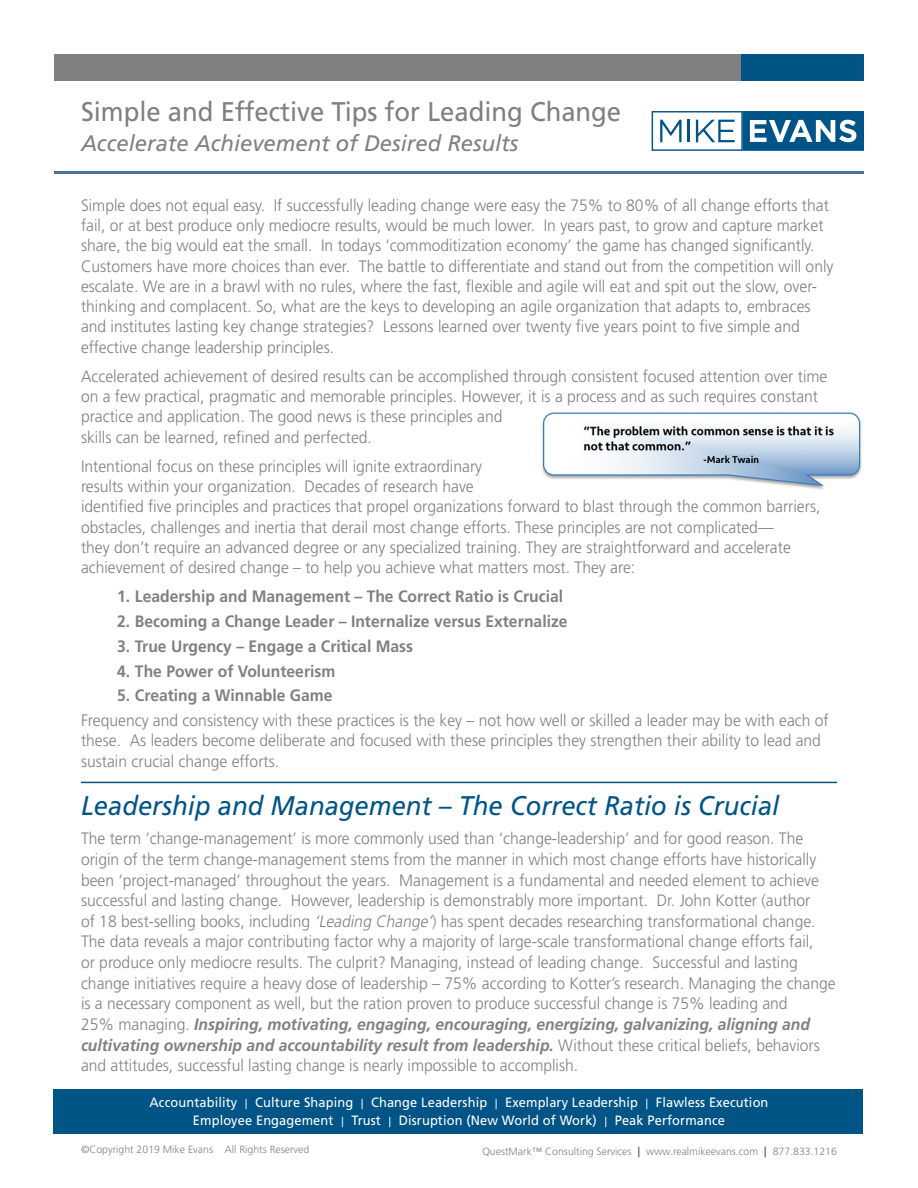
<style>
.page{position:relative;width:918px;height:1188px;background:#fff}
.page>*{position:absolute;margin:0;border:0;box-sizing:border-box;transform-origin:0 0}
.Header_with_rule{font:italic 27px "Frutiger";color:#015486;scale:.95 1}
.t1{font:27px "Frutiger";color:#808083;scale:.95 1}
.t2{font:italic 22.5px "Frutiger";color:#808083}
.Body{font:300 16.5px/20.2px "Frutiger";color:#808083;scale:.95 1}
.Lists{font:700 16.5px "Frutiger";color:#808083;scale:.95 1}
.t3{font:13.5px/18px "Frutiger";letter-spacing:.01em;color:#fff;text-align:center;scale:.95 1}
.t4{font:300 10.5px "Frutiger";color:#808083}
.s1{font-style:italic}
.s2{font-weight:700;font-style:italic}
.s3{font-weight:300}
.s4{font-size:13.5px;color:#015486}
</style>
<div class="page">
<div style="left:53px;top:1089px;width:810px;height:45px;background:#015486"></div>
<hr style="left:54px;top:171px;width:809px;height:3px;background:#4d6f9b">
<div style="left:54px;top:54px;width:810px;height:27px;background:#808083"></div>
<div style="left:742px;top:54px;width:122px;height:27px;background:#015486"></div>
<hr style="left:81px;top:782px;width:756px;height:1px;background:#015486">
<img style="left:541px;top:412px;width:321px;height:78px">
<svg style="left:652px;top:111px;width:212px;height:40px"></svg>
<p class="t1" style="left:81px;top:96px;width:570px">Simple and Effective Tips for Leading Change</p>
<p class="t2" style="left:81px;top:130px;width:439px">Accelerate Achievement of Desired Results</p>
<p class="Body" style="left:81px;top:195px;width:794px">Simple does not equal easy. If successfully leading change were easy the 75% to 80% of all change efforts that fail, or at best produce only mediocre results, would be much lower. In years past, to grow and capture market share, the big would eat the small. In todays ‘commoditization economy’ the game has changed significantly.<br>Customers have more choices than ever. The battle to differentiate and stand out from the competition will only escalate. We are in a brawl with no rules, where the fast, flexible and agile will eat and spit out the slow, over&shy;thinking and complacent. So, what are the keys to developing an agile organization that adapts to, embraces and institutes lasting key change strategies? Lessons learned over twenty five years point to five simple and effective change leadership principles.</p>
<p class="Body" style="left:81px;top:366px;width:787px">Accelerated achievement of desired results can be accomplished through consistent focused attention over time on a few practical, pragmatic and memorable principles. However, it is a process and as such requires constant practice and application. The good news is these principles and<br>skills can be learned, refined and perfected.</p>
<p class="Body" style="left:81px;top:456px;width:780px">Intentional focus on these principles will ignite extraordinary<br>results within your organization. Decades of research have<br>identified five principles and practices that propel organizations forward to blast through the common barriers, obstacles, challenges and inertia that derail most change efforts. These principles are not complicated—<br>they don’t require an advanced degree or any specialized training. They are straightforward and accelerate achievement of desired change – to help you achieve what matters most. They are:</p>
<p class="Lists" style="left:117px;top:587px;width:471px">1. Leadership and Management – The Correct Ratio is Crucial</p>
<p class="Lists" style="left:117px;top:612px;width:476px">2. Becoming a Change Leader – Internalize versus Externalize</p>
<p class="Lists" style="left:117px;top:637px;width:313px">3. True Urgency – Engage a Critical Mass</p>
<p class="Lists" style="left:117px;top:661px;width:231px">4. The Power of Volunteerism</p>
<p class="Lists" style="left:117px;top:686px;width:228px">5. Creating a Winnable Game</p>
<p class="Body" style="left:81px;top:710px;width:789px">Frequency and consistency with these practices is the key – not how well or skilled a leader may be with each of these. As leaders become deliberate and focused with these principles they strengthen their ability to lead and sustain crucial change efforts.</p>
<p class="Header_with_rule" style="left:81px;top:790px;width:737px">Leadership and Management – The Correct Ratio is Crucial</p>
<p class="Body" style="left:81px;top:828px;width:796px;line-height:20.7px">The term ‘change-management’ is more commonly used than ‘change-leadership’ and for good reason. The origin of the term change-management stems from the manner in which most change efforts have historically been ‘project-managed’ throughout the years. Management is a fundamental and needed element to achieve successful and lasting change. However, leadership is demonstrably more important. Dr. John Kotter (author<br>of 18 best-selling books, including <span class="s1">‘Leading Change’</span>) has spent decades researching transformational change.<br>The data reveals a major contributing factor why a majority of large-scale transformational change efforts fail,<br>or produce only mediocre results. The culprit? Managing, instead of leading change. Successful and lasting change initiatives require a heavy dose of leadership – 75% according to Kotter’s research. Managing the change is a necessary component as well, but the ration proven to produce successful change is 75% leading and<br>25% managing. <span class="s2">Inspiring, motivating, engaging, encouraging, energizing, galvanizing, aligning and cultivating ownership and accountability result from leadership.</span> Without these critical beliefs, behaviors and attitudes, successful lasting change is nearly impossible to accomplish.</p>
<p class="t3" style="left:150px;top:1093px;width:653px">Accountability <span class="s3">|</span> Culture Shaping <span class="s3">|</span> Change Leadership <span class="s3">|</span> Exemplary Leadership <span class="s3">|</span> Flawless Execution<br>Employee Engagement <span class="s3">|</span> Trust <span class="s3">|</span> Disruption (New World of Work) <span class="s3">|</span> Peak Performance</p>
<p class="t4" style="left:81px;top:1143px;width:230px">©Copyright 2019 Mike Evans All Rights Reserved</p>
<p class="t4" style="left:773px;top:1146px;width:66px">877.833.1216</p>
<p class="t4" style="left:482px;top:1146px;width:286px">QuestMark™ Consulting Services <span class="s4">|</span> www.realmikeevans.com <span class="s4">|</span></p>
</div>
